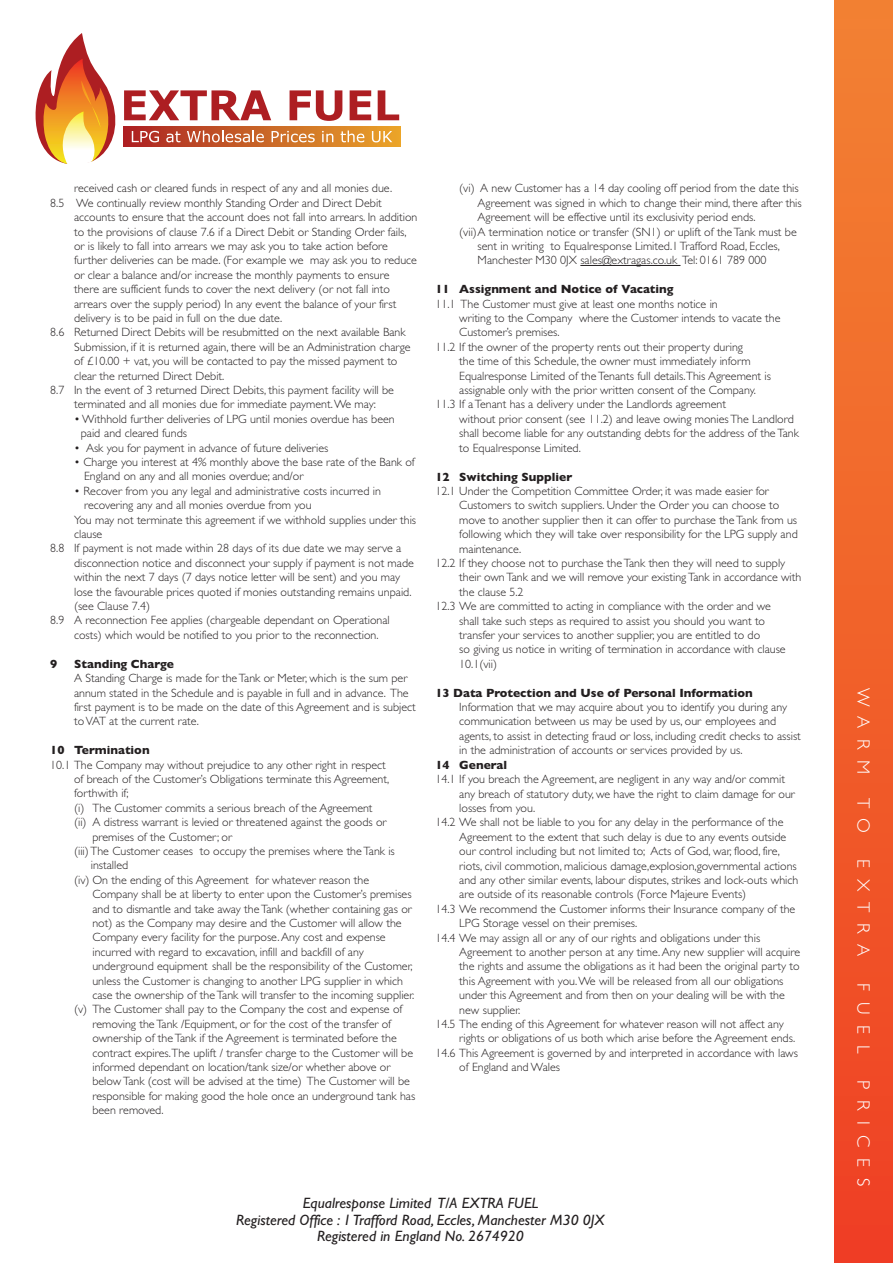
<style>
.page{position:relative;width:893px;height:1263px;background:#fff}
.page>*{position:absolute;margin:0;border:0;box-sizing:border-box;transform-origin:0 0}
.t1{font:300 18px "Gill Sans";letter-spacing:.6em;color:#fff}
.t2{font:italic 15px "Gill Sans";color:#231f20}
.t3{font:300 12px/14.4px "Gill Sans";color:#231f20}
.t4{font:700 12px "Gill Sans";color:#231f20}
</style>
<div class="page">
<svg style="left:36px;top:33px;width:363px;height:131px"></svg>
<hr style="left:580px;top:265px;width:100px;height:1px;background:#231f20">
<div style="left:834px;top:0;width:58px;height:1263px;background:linear-gradient(to bottom,#f38332,#ef4023)"></div>
<p class="t3" style="left:74px;top:182px;width:320px">received cash or cleared funds in respect of any and all monies due.</p>
<p class="t3" style="left:74px;top:197px;width:345px;text-indent:-24px">8.5 We continually review monthly Standing Order and Direct Debit accounts to ensure that the account does not fall into arrears. In addition to the provisions of clause 7.6 if a Direct Debit or Standing Order fails, or is likely to fall into arrears we may ask you to take action before further deliveries can be made. (For example we may ask you to reduce or clear a balance and/or increase the monthly payments to ensure there are sufficient funds to cover the next delivery (or not fall into arrears over the supply period) In any event the balance of your first delivery is to be paid in full on the due date.</p>
<p class="t3" style="left:74px;top:326px;width:338px;text-indent:-24px">8.6 Returned Direct Debits will be resubmitted on the next available Bank Submission, if it is returned again, there will be an Administration charge of £10.00 + vat, you will be contacted to pay the missed payment to clear the returned Direct Debit.</p>
<p class="t3" style="left:50px;top:384px;width:345px;text-align:center">8.7 In the event of 3 returned Direct Debits, this payment facility will be terminated and all monies due for immediate payment. We may:</p>
<p class="t3" style="left:81px;top:413px;width:315px;text-indent:-7px">• Withhold further deliveries of LPG until monies overdue has been paid and cleared funds</p>
<p class="t3" style="left:74px;top:442px;width:256px">• Ask you for payment in advance of future deliveries</p>
<p class="t3" style="left:84px;top:456px;width:332px;text-indent:-10px">• Charge you interest at 4% monthly above the base rate of the Bank of<br>England on any and all monies overdue; and/or</p>
<p class="t3" style="left:84px;top:485px;width:298px;text-indent:-10px">• Recover from you any legal and administrative costs incurred in recovering any and all monies overdue from you</p>
<p class="t3" style="left:74px;top:514px;width:344px">You may not terminate this agreement if we withhold supplies under this clause</p>
<p class="t3" style="left:74px;top:542px;width:341px;text-indent:-24px">8.8 If payment is not made within 28 days of its due date we may serve a disconnection notice and disconnect your supply if payment is not made within the next 7 days (7 days notice letter will be sent) and you may lose the favourable prices quoted if monies outstanding remains unpaid. (see Clause 7.4)</p>
<p class="t3" style="left:74px;top:614px;width:317px;text-indent:-24px">8.9 A reconnection Fee applies (chargeable dependant on Operational costs) which would be notified to you prior to the reconnection.</p>
<p class="t4" style="left:50px;top:659px;width:9px">9</p>
<p class="t4" style="left:74px;top:659px;width:101px">Standing Charge</p>
<p class="t3" style="left:74px;top:672px;width:343px">A Standing Charge is made for the Tank or Meter, which is the sum per annum stated in the Schedule and is payable in full and in advance. The first payment is to be made on the date of this Agreement and is subject to VAT at the current rate.</p>
<p class="t4" style="left:50px;top:746px;width:101px">10 Termination</p>
<p class="t3" style="left:74px;top:759px;width:317px;text-indent:-24px">10.1 The Company may without prejudice to any other right in respect of breach of the Customer’s Obligations terminate this Agreement, forthwith if;</p>
<p class="t3" style="left:74px;top:802px;width:300px">(i) The Customer commits a serious breach of the Agreement</p>
<p class="t3" style="left:92px;top:816px;width:296px;text-indent:-18px">(ii) A distress warrant is levied or threatened against the goods or premises of the Customer; or</p>
<p class="t3" style="left:91px;top:845px;width:306px;text-indent:-17px">(iii) The Customer ceases to occupy the premises where the Tank is installed</p>
<p class="t3" style="left:92px;top:874px;width:323px;text-indent:-18px">(iv) On the ending of this Agreement for whatever reason the Company shall be at liberty to enter upon the Customer’s premises and to dismantle and take away the Tank (whether containing gas or not) as the Company may desire and the Customer will allow the Company every facility for the purpose. Any cost and expense incurred with regard to excavation, infill and backfill of any underground equipment shall be the responsibility of the Customer, unless the Customer is changing to another LPG supplier in which case the ownership of the Tank will transfer to the incoming supplier.</p>
<p class="t3" style="left:92px;top:1003px;width:324px;text-indent:-18px">(v) The Customer shall pay to the Company the cost and expense of removing the Tank /Equipment, or for the cost of the transfer of ownership of the Tank if the Agreement is terminated before the contract expires.The uplift / transfer charge to the Customer will be informed dependant on location/tank size/or whether above or below Tank (cost will be advised at the time) The Customer will be responsible for making good the hole once an underground tank has been removed.</p>
<p class="t3" style="left:478px;top:182px;width:326px;text-indent:-18px">(vi) A new Customer has a 14 day cooling off period from the date this<br>Agreement was signed in which to change their mind, there after this<br>Agreement will be effective until its exclusivity period ends.</p>
<p class="t3" style="left:478px;top:226px;width:321px;text-indent:-18px">(vii)A termination notice or transfer (SN1) or uplift of the Tank must be sent in writing to Equalresponse Limited.1 Trafford Road, Eccles,<br>Manchester M30 0JX sales@extragas.co.uk Tel: 0161 789 000</p>
<p class="t4" style="left:435px;top:285px;width:240px">11 Assignment and Notice of Vacating</p>
<p class="t3" style="left:435px;top:298px;width:284px">11.1 The Customer must give at least one months notice in</p>
<p class="t3" style="left:459px;top:312px;width:323px">writing to the Company where the Customer intends to vacate the<br>Customer’s premises.</p>
<p class="t3" style="left:435px;top:341px;width:309px">11.2 If the owner of the property rents out their property during</p>
<p class="t3" style="left:459px;top:355px;width:313px">the time of this Schedule, the owner must immediately inform<br>Equalresponse Limited of the Tenants full details.This Agreement is assignable only with the prior written consent of the Company.</p>
<p class="t3" style="left:435px;top:399px;width:292px">11.3 If a Tenant has a delivery under the Landlords agreement</p>
<p class="t3" style="left:459px;top:413px;width:341px">without prior consent (see 11.2) and leave owing monies The Landlord shall become liable for any outstanding debts for the address of the Tank to Equalresponse Limited.</p>
<p class="t4" style="left:435px;top:472px;width:138px">12 Switching Supplier</p>
<p class="t3" style="left:459px;top:485px;width:340px;text-indent:-24px">12.1 Under the Competition Committee Order, it was made easier for Customers to switch suppliers. Under the Order you can choose to move to another supplier then it can offer to purchase the Tank from us following which they will take over responsibility for the LPG supply and maintenance.</p>
<p class="t3" style="left:459px;top:557px;width:344px;text-indent:-24px">12.2 If they choose not to purchase the Tank then they will need to supply their own Tank and we will remove your existing Tank in accordance with the clause 5.2</p>
<p class="t3" style="left:459px;top:600px;width:328px;text-indent:-24px">12.3 We are committed to acting in compliance with the order and we shall take such steps as required to assist you should you want to transfer your services to another supplier, you are entitled to do<br>so giving us notice in writing of termination in accordance with clause 10.1(vii)</p>
<p class="t4" style="left:435px;top:688px;width:319px">13 Data Protection and Use of Personal Information</p>
<p class="t3" style="left:459px;top:701px;width:343px">Information that we may acquire about you to identify you during any communication between us may be used by us, our employees and agents, to assist in detecting fraud or loss, including credit checks to assist in the administration of accounts or services provided by us.</p>
<p class="t4" style="left:435px;top:760px;width:73px">14 General</p>
<p class="t3" style="left:459px;top:773px;width:337px;text-indent:-24px">14.1 If you breach the Agreement, are negligent in any way and/or commit any breach of statutory duty, we have the right to claim damage for our losses from you.</p>
<p class="t3" style="left:459px;top:816px;width:341px;text-indent:-24px">14.2 We shall not be liable to you for any delay in the performance of the Agreement to the extent that such delay is due to any events outside our control including but not limited to; Acts of God, war, flood, fire, riots, civil commotion, malicious damage,explosion,governmental actions and any other similar events, labour disputes, strikes and lock-outs which are outside of its reasonable controls (Force Majeure Events)</p>
<p class="t3" style="left:459px;top:903px;width:338px;text-indent:-24px">14.3 We recommend the Customer informs their Insurance company of the<br>LPG Storage vessel on their premises.</p>
<p class="t3" style="left:459px;top:932px;width:342px;text-indent:-24px">14.4 We may assign all or any of our rights and obligations under this Agreement to another person at any time. Any new supplier will acquire the rights and assume the obligations as it had been the original party to this Agreement with you. We will be released from all our obligations under this Agreement and from then on your dealing will be with the new supplier.</p>
<p class="t3" style="left:459px;top:1018px;width:337px;text-indent:-24px">14.5 The ending of this Agreement for whatever reason will not affect any rights or obligations of us both which arise before the Agreement ends.</p>
<p class="t3" style="left:459px;top:1047px;width:340px;text-indent:-24px">14.6 This Agreement is governed by and interpreted in accordance with laws of England and Wales</p>
<p class="t2" style="left:303px;top:1198px;width:237px">Equalresponse Limited T/A EXTRA FUEL</p>
<p class="t2" style="left:236px;top:1214px;width:370px">Registered Office : 1 Trafford Road, Eccles, Manchester M30 0JX</p>
<p class="t2" style="left:317px;top:1231px;width:208px">Registered in England No. 2674920</p>
<p class="t1" style="left:870px;top:688px;width:88px;rotate:90deg">WARM</p>
<p class="t1" style="left:870px;top:798px;width:36px;rotate:90deg">T O</p>
<p class="t1" style="left:870px;top:859px;width:99px;rotate:90deg">EXTRA</p>
<p class="t1" style="left:870px;top:983px;width:72px;rotate:90deg">FUEL</p>
<p class="t1" style="left:870px;top:1079px;width:108px;rotate:90deg">PRICES</p>
</div>
